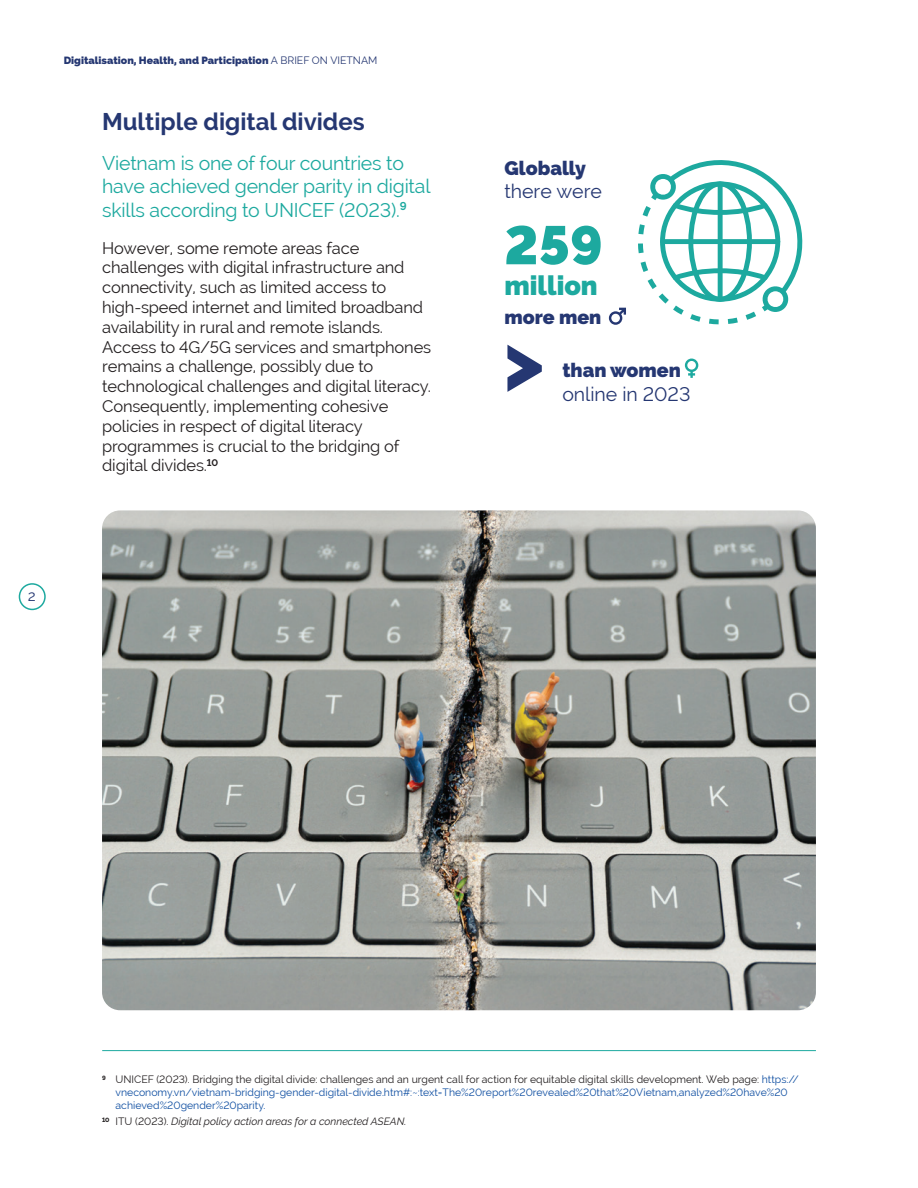
<style>
.page{position:relative;width:918px;height:1188px;background:#fff}
.page>*{position:absolute;margin:0;border:0;box-sizing:border-box;transform-origin:0 0}
.t1{font:800 81.15px "Raleway";color:#253772}
.t2{font:900 54px "Raleway";color:#1da99f}
.t3{font:900 27px "Raleway";color:#1da99f}
.t4{font:700 24px "Raleway";color:#253772}
.t5{font:19.5px/23.4px "Raleway";letter-spacing:-.01em;color:#1da99f}
.t6{font:900 19.5px "Raleway";color:#253772}
.t7{font:19.5px "Raleway";color:#253772}
.t8{font:16.5px/19.8px "Raleway";letter-spacing:-.01em;color:#231f20}
.t9{font:15px "Raleway";color:#253772}
.t10{font:10.5px/12.6px "Raleway";color:#0d4da1}
.t11{font:italic 10.5px "Raleway";color:#231f20}
.t12{font:800 10.5px "Raleway";color:#253772}
.s1{font-weight:400}
.s2{color:#231f20}
.s3{font-style:normal}
</style>
<div class="page">
<div style="left:19px;top:583px;width:27px;height:27px;border:2px solid #1da99f;border-radius:50%"></div>
<hr style="left:102px;top:1050px;width:714px;height:1px;background:#1da99f">
<svg style="left:638px;top:160px;width:165px;height:164px"></svg>
<svg style="left:609px;top:308px;width:17px;height:17px"></svg>
<svg style="left:685px;top:359px;width:13px;height:19px"></svg>
<img style="left:102px;top:510px;width:714px;height:500px">
<p class="t12" style="left:64px;top:54px;width:315px">Digitalisation, Health, and Participation <span class="s1">A BRIEF ON VIETNAM</span></p>
<h3 class="t4" style="left:102px;top:108px;width:264px">Multiple digital divides</h3>
<p class="t5" style="left:102px;top:151px;width:330px">Vietnam is one of four countries to have achieved gender parity in digital skills according to UNICEF (2023).<sup>9</sup></p>
<p class="t8" style="left:102px;top:238px;width:331px">However, some remote areas face challenges with digital infrastructure and connectivity, such as limited access to high-speed internet and limited broadband availability in rural and remote islands.<br>Access to 4G/5G services and smartphones remains a challenge, possibly due to technological challenges and digital literacy.<br>Consequently, implementing cohesive policies in respect of digital literacy programmes is crucial to the bridging of digital divides.<sup>10</sup></p>
<p class="t9" style="left:28px;top:587px;width:9px">2</p>
<p class="t6" style="left:504px;top:157px;width:83px">Globally</p>
<p class="t7" style="left:504px;top:180px;width:99px">there were</p>
<h2 class="t2" style="left:504px;top:214px;width:100px">259</h2>
<h3 class="t3" style="left:504px;top:269px;width:95px">million</h3>
<p class="t6" style="left:504px;top:306px;width:98px">more men</p>
<h1 class="t1" style="left:502px;top:315px;width:44px">&gt;</h1>
<p class="t6" style="left:562px;top:359px;width:120px">than women</p>
<p class="t7" style="left:562px;top:383px;width:130px">online in 2023</p>
<p class="t10" style="left:116px;top:1073px;width:685px;text-indent:-14px"><sup>9</sup> <span class="s2">UNICEF (2023). Bridging the digital divide: challenges and an urgent call for action for equitable digital skills development. Web page:</span> https:// vneconomy.vn/vietnam-bridging-gender-digital-divide.htm#:~:text=The%20report%20revealed%20that%20Vietnam,analyzed%20have%20 achieved%20gender%20parity.</p>
<p class="t11" style="left:102px;top:1116px;width:306px"><sup>10</sup> <span class="s3">ITU (2023).</span> Digital policy action areas for a connected ASEAN.</p>
</div>
